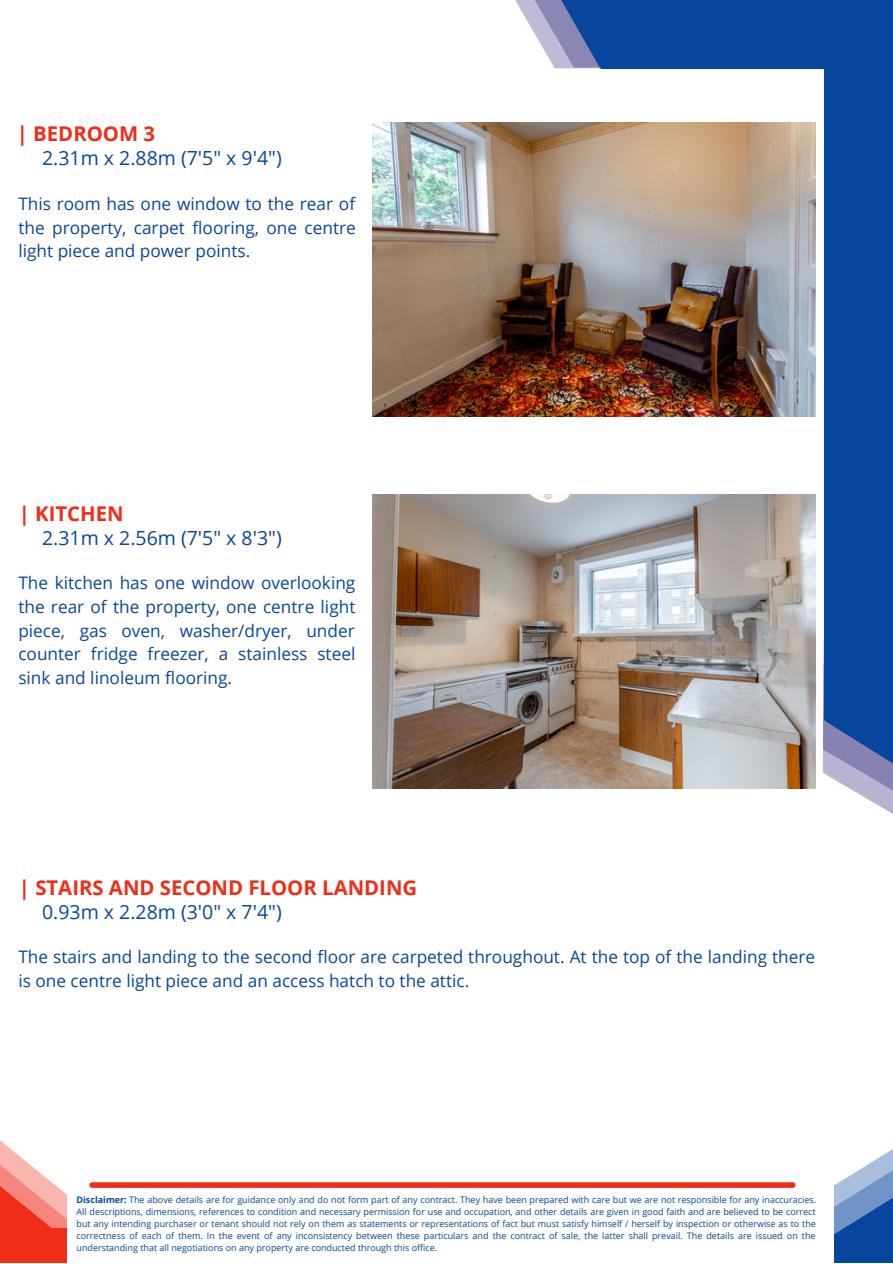
<style>
.page{position:relative;width:893px;height:1264px;background:#fff}
.page>*{position:absolute;margin:0;border:0;box-sizing:border-box;transform-origin:0 0}
.t1{font:700 20.25px "Open Sans";color:#ef2d19}
.t2{font:19.5px "Open Sans";color:#08459d}
.t3{font:17.25px/23.5px "Open Sans";color:#08459d;text-align:justify}
.t4{font:9px/12px "Open Sans";color:#08459d;text-align:justify}
.s1{font-weight:700}
</style>
<div class="page">
<div style="left:601px;top:0;width:291px;height:69px;background:#08459d"></div>
<div style="left:824px;top:1px;width:68px;height:719px;background:#08459d"></div>
<svg style="left:515px;top:0;width:86px;height:69px"></svg>
<svg style="left:776px;top:596px;width:116px;height:218px"></svg>
<div style="left:92px;top:1182px;width:700px;height:5px;background:#ef2d19"></div>
<svg style="left:834px;top:1149px;width:58px;height:113px"></svg>
<svg style="left:0;top:1140px;width:67px;height:122px"></svg>
<img style="left:373px;top:122px;width:442px;height:294px">
<img style="left:373px;top:494px;width:442px;height:294px">
<h1 class="t1" style="left:17px;top:120px;width:140px">| BEDROOM 3</h1>
<h2 class="t2" style="left:42px;top:144px;width:241px">2.31m x 2.88m (7'5" x 9'4")</h2>
<h3 class="t3" style="left:18px;top:191px;width:339px">This room has one window to the rear of the property, carpet flooring, one centre light piece and power points.</h3>
<h1 class="t1" style="left:19px;top:499px;width:106px">| KITCHEN</h1>
<h2 class="t2" style="left:42px;top:524px;width:241px">2.31m x 2.56m (7'5" x 8'3")</h2>
<h3 class="t3" style="left:18px;top:571px;width:338px">The kitchen has one window overlooking the rear of the property, one centre light piece, gas oven, washer/dryer, under counter fridge freezer, a stainless steel sink and linoleum flooring.</h3>
<h1 class="t1" style="left:19px;top:873px;width:400px">| STAIRS AND SECOND FLOOR LANDING</h1>
<h2 class="t2" style="left:42px;top:898px;width:241px">0.93m x 2.28m (3'0" x 7'4")</h2>
<h3 class="t3" style="left:18px;top:944px;width:798px">The stairs and landing to the second floor are carpeted throughout. At the top of the landing there is one centre light piece and an access hatch to the attic.</h3>
<p class="t4" style="left:77px;top:1193px;width:741px"><span class="s1">Disclaimer:</span> The above details are for guidance only and do not form part of any contract. They have been prepared with care but we are not responsible for any inaccuracies.<br>All descriptions, dimensions, references to condition and necessary permission for use and occupation, and other details are given in good faith and are believed to be correct but any intending purchaser or tenant should not rely on them as statements or representations of fact but must satisfy himself / herself by inspection or otherwise as to the correctness of each of them. In the event of any inconsistency between these particulars and the contract of sale, the latter shall prevail. The details are issued on the understanding that all negotiations on any property are conducted through this office.</p>
</div>
